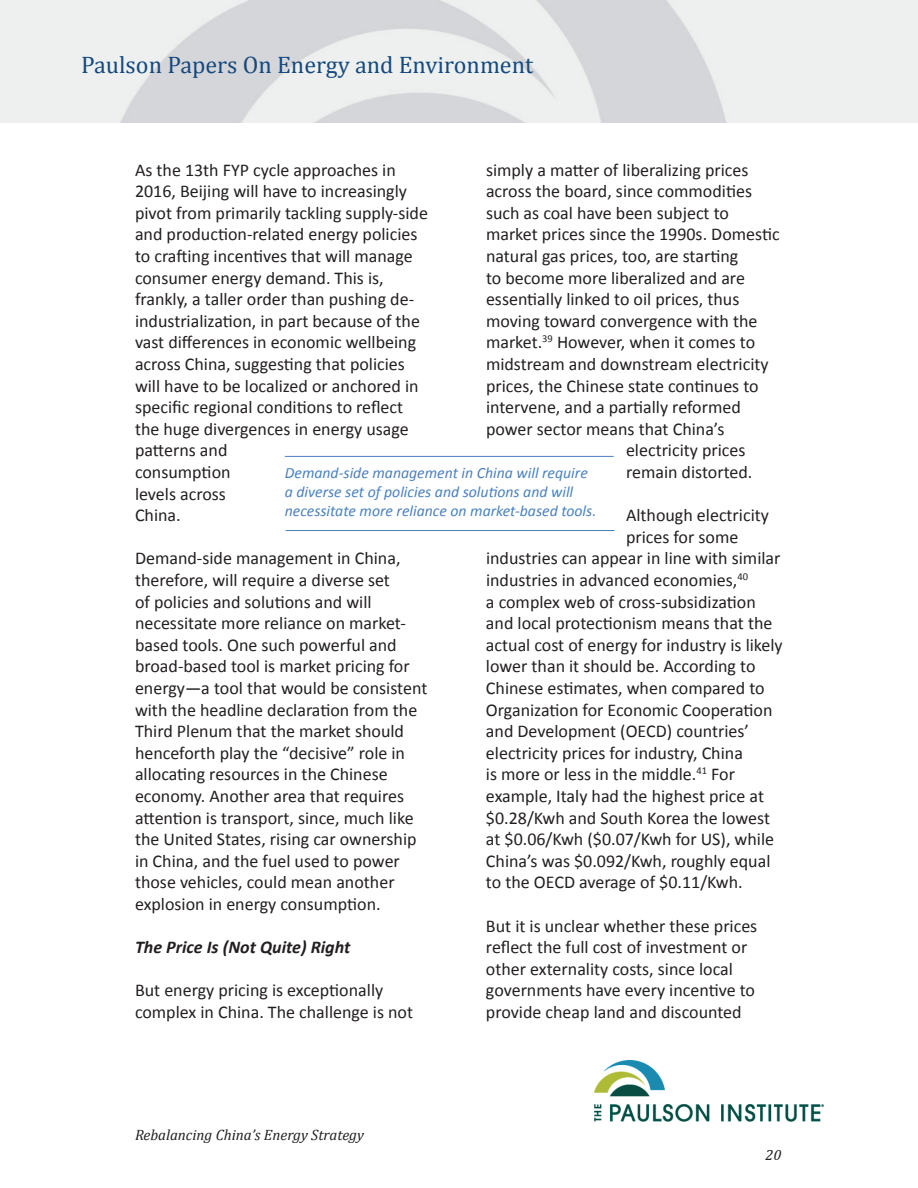
<style>
.page{position:relative;width:918px;height:1188px;background:#fff}
.page>*{position:absolute;margin:0;border:0;box-sizing:border-box;transform-origin:0 0}
.t1{font:24px "Cambria";color:#15497e}
.t2{font:18px/21.6px "Calibri";color:#231f20}
.t3{font:italic 700 18px "Calibri";color:#231f20}
.t4{font:italic 15.75px/18.9px "Calibri";color:#4a81bf}
.t5{font:italic 15px "Cambria";color:#231f20}
</style>
<div class="page">
<img style="left:0;top:0;width:918px;height:123px">
<img style="left:594px;top:1060px;width:230px;height:61px">
<hr style="left:285px;top:456px;width:329px;height:1px;background:#4a81bf">
<hr style="left:286px;top:530px;width:328px;height:1px;background:#4a81bf">
<h1 class="t1" style="left:81px;top:50px;width:454px">Paulson Papers On Energy and Environment</h1>
<p class="t2" style="left:486px;top:159px;width:264px">simply a matter of liberalizing prices</p>
<p class="t2" style="left:486px;top:180px;width:268px">across the board, since commodities</p>
<p class="t2" style="left:486px;top:202px;width:245px">such as coal have been subject to</p>
<p class="t2" style="left:486px;top:224px;width:295px">market prices since the 1990s. Domestic</p>
<p class="t2" style="left:486px;top:245px;width:254px">natural gas prices, too, are starting</p>
<p class="t2" style="left:486px;top:267px;width:261px">to become more liberalized and are</p>
<p class="t2" style="left:486px;top:288px;width:255px">essentially linked to oil prices, thus</p>
<p class="t2" style="left:486px;top:310px;width:273px">moving toward convergence with the</p>
<p class="t2" style="left:486px;top:332px;width:271px">market.<sup>39</sup> However, when it comes to</p>
<p class="t2" style="left:486px;top:353px;width:284px">midstream and downstream electricity</p>
<p class="t2" style="left:486px;top:375px;width:274px">prices, the Chinese state continues to</p>
<p class="t2" style="left:486px;top:396px;width:256px">intervene, and a partially reformed</p>
<p class="t2" style="left:486px;top:418px;width:240px">power sector means that China’s</p>
<p class="t2" style="left:626px;top:440px;width:121px">electricity prices</p>
<p class="t2" style="left:626px;top:461px;width:128px">remain distorted.</p>
<p class="t2" style="left:626px;top:504px;width:144px">Although electricity</p>
<p class="t2" style="left:626px;top:526px;width:114px">prices for some</p>
<p class="t2" style="left:486px;top:548px;width:296px">industries can appear in line with similar</p>
<p class="t2" style="left:486px;top:569px;width:264px">industries in advanced economies,<sup>40</sup></p>
<p class="t2" style="left:486px;top:591px;width:271px">a complex web of cross-subsidization</p>
<p class="t2" style="left:486px;top:612px;width:288px">and local protectionism means that the</p>
<p class="t2" style="left:486px;top:634px;width:298px">actual cost of energy for industry is likely</p>
<p class="t2" style="left:486px;top:656px;width:271px">lower than it should be. According to</p>
<p class="t2" style="left:486px;top:677px;width:280px">Chinese estimates, when compared to</p>
<p class="t2" style="left:486px;top:699px;width:288px">Organization for Economic Cooperation</p>
<p class="t2" style="left:486px;top:720px;width:265px">and Development (OECD) countries’</p>
<p class="t2" style="left:486px;top:742px;width:258px">electricity prices for industry, China</p>
<p class="t2" style="left:486px;top:764px;width:250px">is more or less in the middle.<sup>41</sup> For</p>
<p class="t2" style="left:486px;top:785px;width:280px">example, Italy had the highest price at</p>
<p class="t2" style="left:486px;top:807px;width:286px">$0.28/Kwh and South Korea the lowest</p>
<p class="t2" style="left:486px;top:828px;width:290px">at $0.06/Kwh ($0.07/Kwh for US), while</p>
<p class="t2" style="left:486px;top:850px;width:286px">China’s was $0.092/Kwh, roughly equal</p>
<p class="t2" style="left:486px;top:872px;width:258px">to the OECD average of $0.11/Kwh.</p>
<p class="t2" style="left:486px;top:915px;width:273px">But it is unclear whether these prices reflect the full cost of investment or other externality costs, since local governments have every incentive to provide cheap land and discounted</p>
<p class="t2" style="left:135px;top:159px;width:295px">As the 13th FYP cycle approaches in<br>2016, Beijing will have to increasingly pivot from primarily tackling supply-side and production-related energy policies to crafting incentives that will manage consumer energy demand. This is, frankly, a taller order than pushing de&shy;industrialization, in part because of the vast differences in economic wellbeing across China, suggesting that policies will have to be localized or anchored in specific regional conditions to reflect the huge divergences in energy usage patterns and<br>consumption<br>levels across<br>China.</p>
<p class="t2" style="left:135px;top:548px;width:294px">Demand-side management in China, therefore, will require a diverse set<br>of policies and solutions and will necessitate more reliance on market&shy;based tools. One such powerful and broad-based tool is market pricing for energy—a tool that would be consistent with the headline declaration from the Third Plenum that the market should henceforth play the “decisive” role in allocating resources in the Chinese economy. Another area that requires attention is transport, since, much like the United States, rising car ownership in China, and the fuel used to power those vehicles, could mean another explosion in energy consumption.</p>
<p class="t3" style="left:135px;top:936px;width:217px">The Price Is (Not Quite) Right</p>
<p class="t2" style="left:135px;top:980px;width:280px">But energy pricing is exceptionally complex in China. The challenge is not</p>
<p class="t4" style="left:285px;top:463px;width:313px">Demand-side management in China will require a diverse set of policies and solutions and will necessitate more reliance on market-based tools.</p>
<p class="t5" style="left:135px;top:1124px;width:230px">Rebalancing China’s Energy Strategy</p>
<p class="t5" style="left:766px;top:1144px;width:17px">20</p>
</div>
